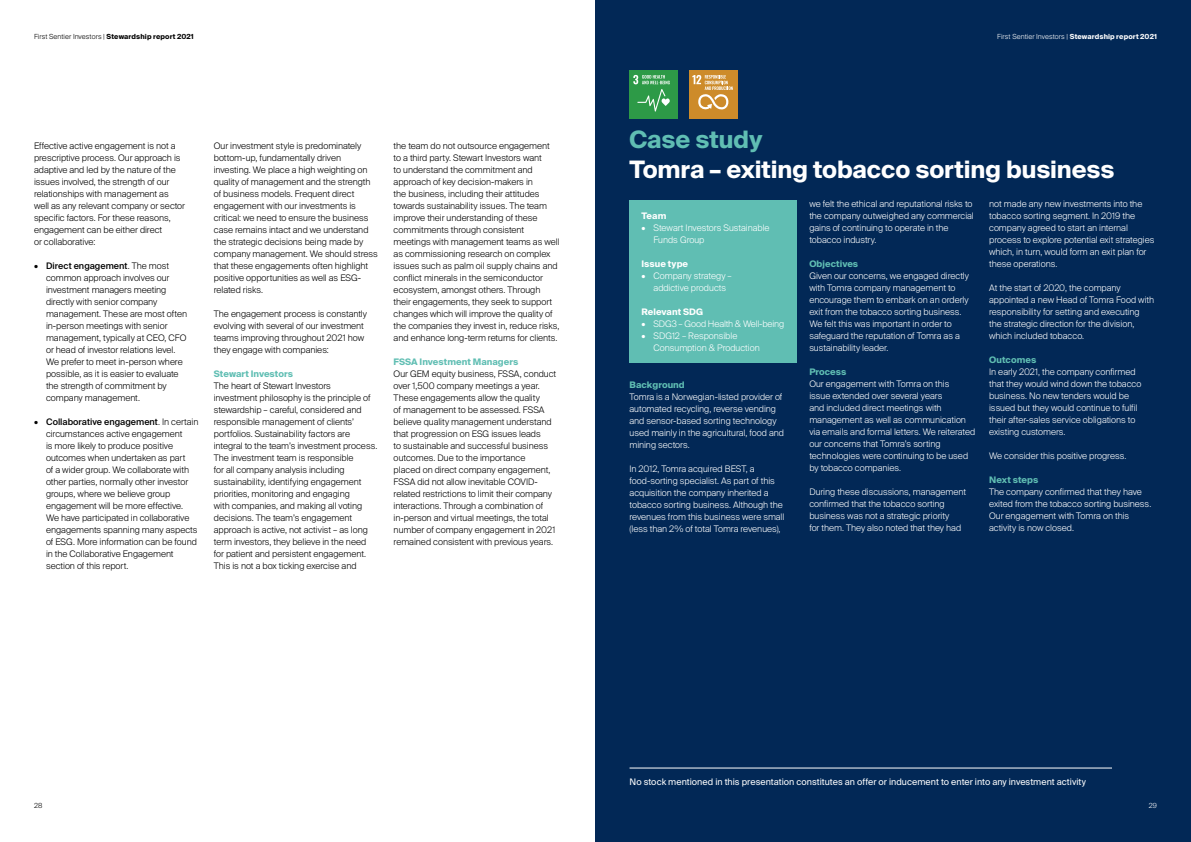
<style>
.page{position:relative;width:1191px;height:842px;background:#fff}
.page>*{position:absolute;margin:0;border:0;box-sizing:border-box;transform-origin:0 0}
.Page_subheading{font:700 24px "Suisse Intl";letter-spacing:-.005em;color:#fff}
.Page_heading{font:700 24px "Suisse Intl";letter-spacing:-.005em;color:#60beb3}
.Body_copy{font:300 9px/12px "Suisse Intl";color:#000}
.Body_copy-2{font:300 9px/12px "Suisse Intl";color:#fff}
.t1{font:9px "Suisse Intl";color:#fff}
.A_head{font:700 9px "Suisse Intl";letter-spacing:.005em;color:#60beb3}
.A_head-2{font:700 9px "Suisse Intl";letter-spacing:.005em;color:#fff}
.t2{font:300 7px "Suisse Intl";letter-spacing:.01em;color:#000}
.t3{font:300 7px "Suisse Intl";letter-spacing:.01em;color:#fff}
.s1{font-weight:700}
.s2{font-weight:500}
</style>
<div class="page">
<div style="left:595px;top:0;width:596px;height:842px;background:#022856"></div>
<hr style="left:629px;top:768px;width:483px;height:1px;background:#fff">
<div style="left:629px;top:200px;width:168px;height:163px;background:#60beb3"></div>
<div style="left:629px;top:71px;width:48px;height:48px;background:#2d9a47"></div>
<svg style="left:633px;top:75px;width:37px;height:37px"></svg>
<div style="left:689px;top:71px;width:48px;height:48px;background:#cd8b2a"></div>
<svg style="left:692px;top:75px;width:41px;height:35px"></svg>
<p class="t2" style="left:34px;top:33px;width:161px">First Sentier Investors | <span class="s1">Stewardship report 2021</span></p>
<p class="Body_copy" style="left:34px;top:140px;width:152px">Effective active engagement is not a prescriptive process. Our approach is adaptive and led by the nature of the issues involved, the strength of our relationships with management as well as any relevant company or sector specific factors. For these reasons, engagement can be either direct<br>or collaborative:</p>
<p class="Body_copy" style="left:46px;top:260px;width:142px;text-indent:-12px">• <span class="s2">Direct engagement</span>. The most common approach involves our investment managers meeting directly with senior company management. These are most often in-person meetings with senior management, typically at CEO, CFO or head of investor relations level.<br>We prefer to meet in-person where possible, as it is easier to evaluate the strength of commitment by company management.</p>
<p class="Body_copy" style="left:46px;top:416px;width:154px;text-indent:-12px">• <span class="s2">Collaborative engagement</span>. In certain circumstances active engagement<br>is more likely to produce positive outcomes when undertaken as part<br>of a wider group. We collaborate with other parties, normally other investor groups, where we believe group engagement will be more effective.<br>We have participated in collaborative engagements spanning many aspects of ESG. More information can be found in the Collaborative Engagement section of this report.</p>
<p class="Body_copy" style="left:214px;top:140px;width:166px">Our investment style is predominately bottom-up, fundamentally driven investing. We place a high weighting on quality of management and the strength of business models. Frequent direct engagement with our investments is critical: we need to ensure the business case remains intact and we understand the strategic decisions being made by company management. We should stress that these engagements often highlight positive opportunities as well as ESG&shy;related risks.</p>
<p class="Body_copy" style="left:214px;top:308px;width:155px">The engagement process is constantly evolving with several of our investment teams improving throughout 2021 how they engage with companies:</p>
<p class="A_head" style="left:214px;top:368px;width:81px">Stewart Investors</p>
<p class="Body_copy" style="left:214px;top:380px;width:165px">The heart of Stewart Investors<br>investment philosophy is the principle of stewardship – careful, considered and responsible management of clients’ portfolios. Sustainability factors are integral to the team’s investment process.<br>The investment team is responsible<br>for all company analysis including sustainability, identifying engagement priorities, monitoring and engaging<br>with companies, and making all voting decisions. The team’s engagement approach is active, not activist – as long term investors, they believe in the need for patient and persistent engagement.<br>This is not a box ticking exercise and</p>
<p class="Body_copy" style="left:394px;top:139px;width:167px">the team do not outsource engagement to a third party. Stewart Investors want<br>to understand the commitment and approach of key decision-makers in<br>the business, including their attitudes towards sustainability issues. The team improve their understanding of these commitments through consistent meetings with management teams as well as commissioning research on complex issues such as palm oil supply chains and conflict minerals in the semiconductor ecosystem, amongst others. Through their engagements, they seek to support changes which will improve the quality of the companies they invest in, reduce risks, and enhance long-term returns for clients.</p>
<p class="A_head" style="left:394px;top:356px;width:126px">FSSA Investment Managers</p>
<p class="Body_copy" style="left:394px;top:367px;width:164px">Our GEM equity business, FSSA, conduct over 1,500 company meetings a year.<br>These engagements allow the quality<br>of management to be assessed. FSSA believe quality management understand that progression on ESG issues leads<br>to sustainable and successful business outcomes. Due to the importance<br>placed on direct company engagement, FSSA did not allow inevitable COVID&shy;related restrictions to limit their company interactions. Through a combination of in-person and virtual meetings, the total number of company engagement in 2021 remained consistent with previous years.</p>
<p class="t3" style="left:997px;top:33px;width:161px">First Sentier Investors | <span class="s1">Stewardship report 2021</span></p>
<p class="Page_heading" style="left:629px;top:126px;width:134px">Case study</p>
<p class="Page_subheading" style="left:629px;top:156px;width:486px">Tomra – exiting tobacco sorting business</p>
<p class="A_head-2" style="left:641px;top:211px;width:26px">Team</p>
<p class="Body_copy-2" style="left:653px;top:222px;width:118px;text-indent:-12px">• Stewart Investors Sustainable<br>Funds Group</p>
<p class="A_head-2" style="left:641px;top:259px;width:48px">Issue type</p>
<p class="Body_copy-2" style="left:653px;top:270px;width:80px;text-indent:-12px">• Company strategy – addictive products</p>
<p class="A_head-2" style="left:641px;top:307px;width:63px">Relevant SDG</p>
<p class="Body_copy-2" style="left:641px;top:318px;width:144px">• SDG3 – Good Health &amp; Well‑being</p>
<p class="Body_copy-2" style="left:653px;top:330px;width:108px;text-indent:-12px">• SDG12 – Responsible<br>Consumption &amp; Production</p>
<p class="Body_copy-2" style="left:989px;top:198px;width:167px">not made any new investments into the tobacco sorting segment. In 2019 the company agreed to start an internal process to explore potential exit strategies which, in turn, would form an exit plan for these operations.</p>
<p class="Body_copy-2" style="left:989px;top:282px;width:166px">At the start of 2020, the company appointed a new Head of Tomra Food with responsibility for setting and executing the strategic direction for the division, which included tobacco.</p>
<p class="A_head" style="left:989px;top:355px;width:49px">Outcomes</p>
<p class="Body_copy-2" style="left:989px;top:366px;width:154px">In early 2021, the company confirmed that they would wind down the tobacco business. No new tenders would be issued but they would continue to fulfil their after-sales service obligations to existing customers.</p>
<p class="Body_copy-2" style="left:989px;top:450px;width:139px">We consider this positive progress.</p>
<p class="A_head" style="left:989px;top:475px;width:51px">Next steps</p>
<p class="Body_copy-2" style="left:989px;top:486px;width:164px">The company confirmed that they have exited from the tobacco sorting business.<br>Our engagement with Tomra on this activity is now closed.</p>
<p class="Body_copy-2" style="left:809px;top:198px;width:166px">we felt the ethical and reputational risks to the company outweighed any commercial gains of continuing to operate in the tobacco industry.</p>
<p class="A_head" style="left:809px;top:259px;width:50px">Objectives</p>
<p class="Body_copy-2" style="left:809px;top:270px;width:161px">Given our concerns, we engaged directly with Tomra company management to encourage them to embark on an orderly exit from the tobacco sorting business.<br>We felt this was important in order to safeguard the reputation of Tomra as a sustainability leader.</p>
<p class="A_head" style="left:809px;top:367px;width:38px">Process</p>
<p class="Body_copy-2" style="left:809px;top:378px;width:167px">Our engagement with Tomra on this<br>issue extended over several years<br>and included direct meetings with management as well as communication via emails and formal letters. We reiterated our concerns that Tomra’s sorting technologies were continuing to be used by tobacco companies.</p>
<p class="Body_copy-2" style="left:809px;top:486px;width:158px">During these discussions, management confirmed that the tobacco sorting business was not a strategic priority<br>for them. They also noted that they had</p>
<p class="A_head" style="left:629px;top:380px;width:57px">Background</p>
<p class="Body_copy-2" style="left:629px;top:391px;width:156px">Tomra is a Norwegian-listed provider of automated recycling, reverse vending and sensor-based sorting technology used mainly in the agricultural, food and mining sectors.</p>
<p class="Body_copy-2" style="left:629px;top:463px;width:156px">In 2012, Tomra acquired BEST, a food-sorting specialist. As part of this acquisition the company inherited a tobacco sorting business. Although the revenues from this business were small (less than 2% of total Tomra revenues),</p>
<p class="t2" style="left:34px;top:801px;width:10px">28</p>
<p class="t1" style="left:629px;top:777px;width:458px">No stock mentioned in this presentation constitutes an offer or inducement to enter into any investment activity</p>
<p class="t3" style="left:1148px;top:801px;width:10px">29</p>
</div>
